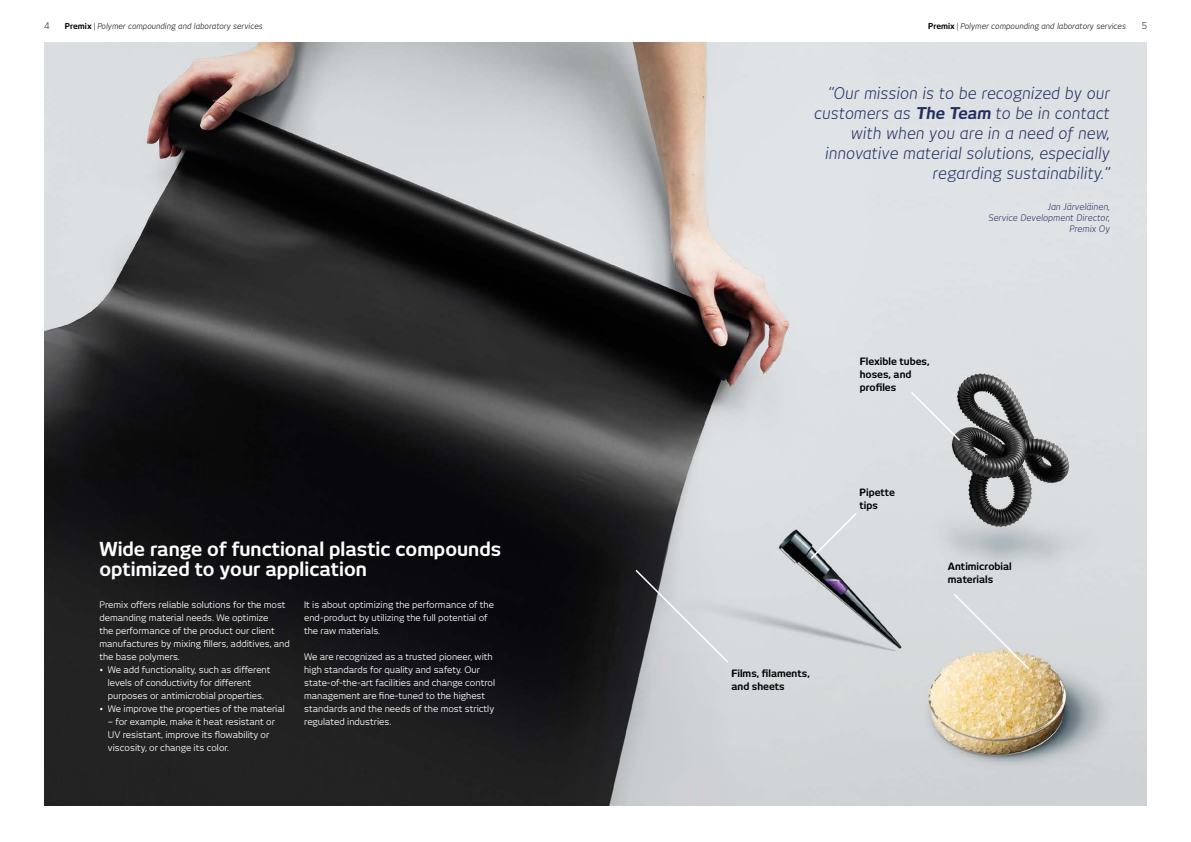
<style>
.page{position:relative;width:1191px;height:842px;background:#fff}
.page>*{position:absolute;margin:0;border:0;box-sizing:border-box;transform-origin:0 0}
.t1{font:700 19px/20px "New June";color:#fff}
.t2{font:italic 16px/20px "New June";color:#232e60;text-align:right}
.t3{font:700 10px/13px "New June";color:#000}
.t4{font:9px/13px "New June";color:#fff}
.t5{font:italic 9px/11px "New June";color:#232e60;text-align:right}
.t6{font:300 9px "New June";color:#000}
.t7{font:italic 8px "New June";color:#000}
.s1{font-weight:700;font-style:normal}
.s2{font-weight:300;font-style:normal}
</style>
<div class="page">
<img style="left:44px;top:43px;width:1102px;height:762px">
<svg style="left:634px;top:569px;width:95px;height:95px;background:#b0b3b6"></svg>
<svg style="left:952px;top:592px;width:78px;height:78px;background:#dcdbd4"></svg>
<svg style="left:909px;top:391px;width:52px;height:51px;background:#d5d9dc"></svg>
<svg style="left:809px;top:512px;width:49px;height:48px;background:#d5d9dc"></svg>
<p class="t6" style="left:44px;top:20px;width:7px">4</p>
<p class="t7" style="left:65px;top:21px;width:199px"><span class="s1">Premix</span> <span class="s2">|</span> Polymer compounding and laboratory services</p>
<p class="t7" style="left:928px;top:21px;width:199px"><span class="s1">Premix</span> <span class="s2">|</span> Polymer compounding and laboratory services</p>
<p class="t6" style="left:1141px;top:20px;width:7px">5</p>
<h2 class="t2" style="left:814px;top:83px;width:297px">“Our mission is to be recognized by our customers as <span class="s1">The Team</span> to be in contact with when you are in a need of new, innovative material solutions, especially regarding sustainability.“</h2>
<p class="t5" style="left:988px;top:201px;width:123px">Jan Järveläinen,<br>Service Development Director,<br>Premix Oy</p>
<p class="t3" style="left:859px;top:355px;width:71px">Flexible tubes, hoses, and profiles</p>
<h1 class="t1" style="left:99px;top:539px;width:403px">Wide range of functional plastic compounds optimized to your application</h1>
<p class="t4" style="left:99px;top:598px;width:192px">Premix offers reliable solutions for the most demanding material needs. We optimize<br>the performance of the product our client manufactures by mixing fillers, additives, and the base polymers.</p>
<p class="t4" style="left:108px;top:663px;width:164px;text-indent:-9px">• We add functionality, such as different levels of conductivity for different purposes or antimicrobial properties.</p>
<p class="t4" style="left:99px;top:702px;width:187px">• We improve the properties of the material</p>
<p class="t4" style="left:108px;top:715px;width:168px">– for example, make it heat resistant or<br>UV resistant, improve its flowability or viscosity, or change its color.</p>
<p class="t4" style="left:304px;top:598px;width:191px">It is about optimizing the performance of the end-product by utilizing the full potential of the raw materials.</p>
<p class="t4" style="left:304px;top:650px;width:192px">We are recognized as a trusted pioneer, with high standards for quality and safety. Our state-of-the-art facilities and change control management are fine-tuned to the highest standards and the needs of the most strictly regulated industries.</p>
<p class="t3" style="left:859px;top:486px;width:37px">Pipette tips</p>
<p class="t3" style="left:731px;top:667px;width:80px">Films, filaments, and sheets</p>
<p class="t3" style="left:948px;top:560px;width:65px">Antimicrobial materials</p>
</div>
